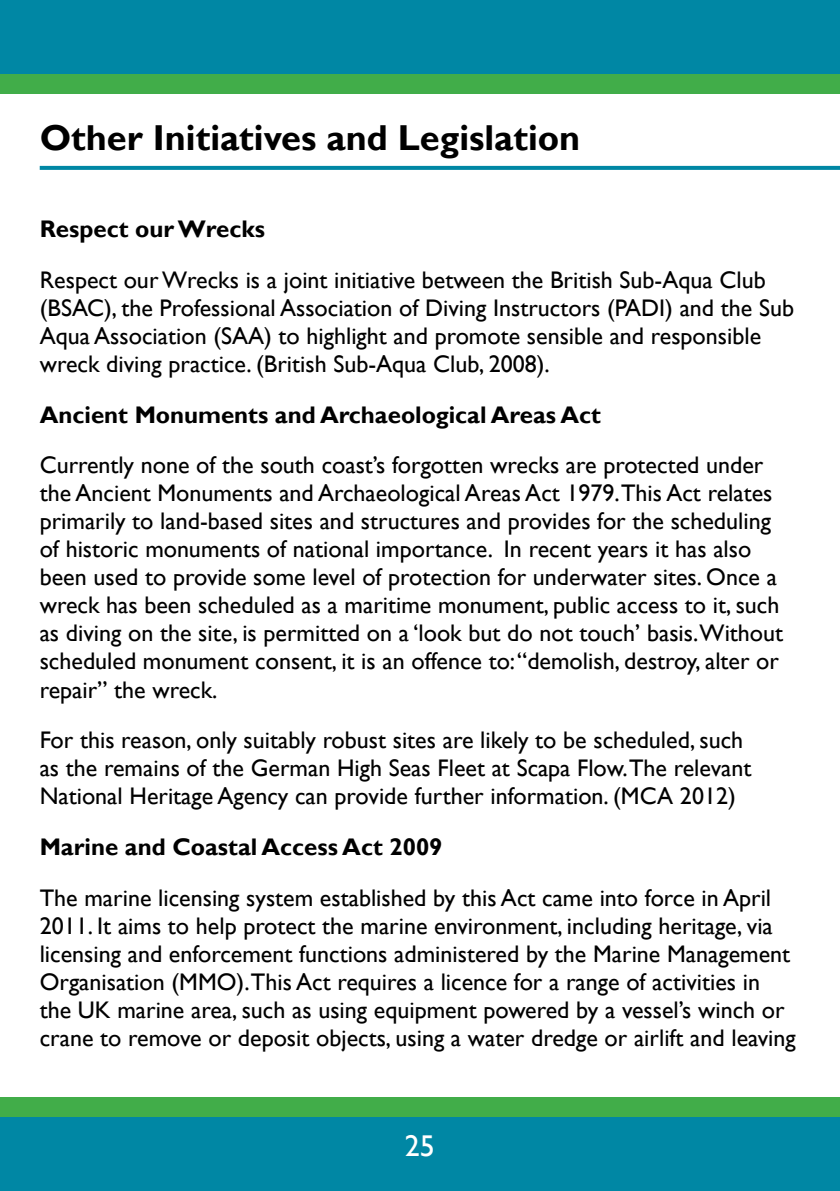
<style>
.page{position:relative;width:840px;height:1191px;background:#fff}
.page>*{position:absolute;margin:0;border:0;box-sizing:border-box;transform-origin:0 0}
.t1{font:700 36px "Gill Sans";color:#000}
.t2{font:30px "Gill Sans";color:#fff}
.t3{font:24px/28px "Gill Sans";color:#000}
.t4{font:700 24px "Gill Sans";color:#000}
</style>
<div class="page">
<div style="left:0;top:1097px;width:839px;height:74px;background:#41ad49"></div>
<div style="left:0;top:1117px;width:839px;height:74px;background:#0087a4"></div>
<div style="left:0;top:20px;width:839px;height:74px;background:#41ad49"></div>
<div style="left:0;top:0;width:839px;height:74px;background:#0087a4"></div>
<svg style="left:40px;top:166px;width:799px;height:4px;background:#068aa6"></svg>
<h1 class="t1" style="left:40px;top:116px;width:541px">Other Initiatives and Legislation</h1>
<p class="t4" style="left:40px;top:215px;width:227px">Respect our Wrecks</p>
<p class="t3" style="left:40px;top:266px;width:755px">Respect our Wrecks is a joint initiative between the British Sub-Aqua Club (BSAC), the Professional Association of Diving Instructors (PADI) and the Sub Aqua Association (SAA) to highlight and promote sensible and responsible wreck diving practice. (British Sub-Aqua Club, 2008).</p>
<p class="t4" style="left:40px;top:400px;width:562px">Ancient Monuments and Archaeological Areas Act</p>
<p class="t3" style="left:40px;top:452px;width:744px">Currently none of the south coast’s forgotten wrecks are protected under the Ancient Monuments and Archaeological Areas Act 1979.This Act relates primarily to land-based sites and structures and provides for the scheduling of historic monuments of national importance. In recent years it has also been used to provide some level of protection for underwater sites. Once a wreck has been scheduled as a maritime monument, public access to it, such as diving on the site, is permitted on a ‘look but do not touch’ basis.Without scheduled monument consent, it is an offence to: “demolish, destroy, alter or repair” the wreck.</p>
<p class="t3" style="left:40px;top:726px;width:712px">For this reason, only suitably robust sites are likely to be scheduled, such as the remains of the German High Seas Fleet at Scapa Flow.The relevant<br>National Heritage Agency can provide further information. (MCA 2012)</p>
<p class="t4" style="left:40px;top:832px;width:404px">Marine and Coastal Access Act 2009</p>
<p class="t3" style="left:40px;top:884px;width:757px">The marine licensing system established by this Act came into force in April 2011. It aims to help protect the marine environment, including heritage, via licensing and enforcement functions administered by the Marine Management Organisation (MMO).This Act requires a licence for a range of activities in the UK marine area, such as using equipment powered by a vessel’s winch or crane to remove or deposit objects, using a water dredge or airlift and leaving</p>
<p class="t2" style="left:405px;top:1128px;width:31px">25</p>
</div>
